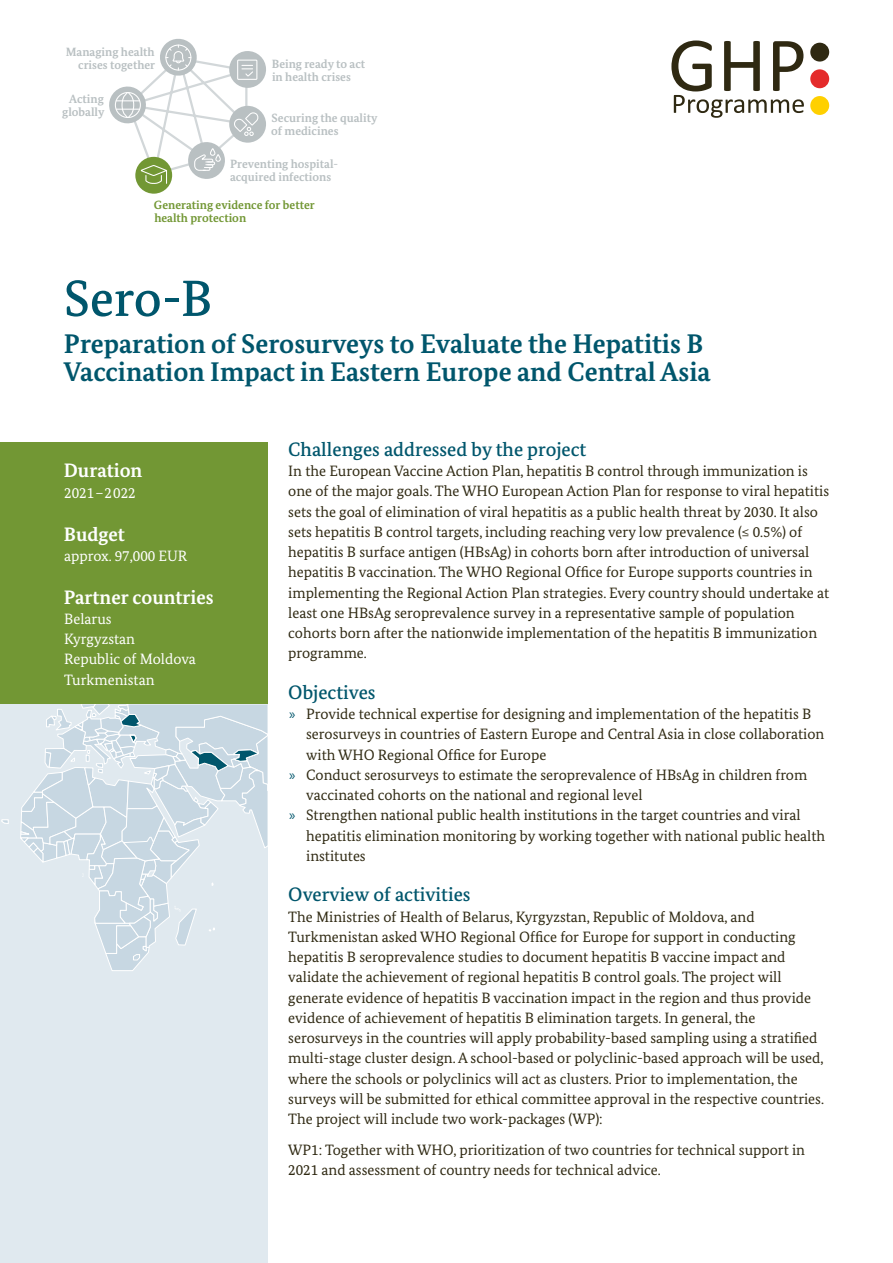
<style>
.page{position:relative;width:893px;height:1263px;background:#fff}
.page>*{position:absolute;margin:0;border:0;box-sizing:border-box;transform-origin:0 0}
.Ueberschriften_B_H1_Projektname{font:500 51px "Bundes Serif";color:#00566c}
.Ueberschriften_D_P_Erlaueterung{font:700 27px/28.3px "Bundes Serif";color:#00566c}
.Ueberschriften_H2_Textheadlines{font:500 19.5px "Bundes Serif";color:#00566c}
.Ueberschriften_H2_Specs{font:700 19.5px "Bundes Serif";color:#fff}
.Copies_P-Copy{font:15px/20.2px "Bundes Serif";color:#2f2912}
.t1{font:15px "Bundes Serif";color:#fff}
.t2{font:700 12px/12.9px "Bundes Serif";color:#b9c0c2}
.t3{font:700 12px/12.9px "Bundes Serif";color:#729734}
.s1{font-family:"Myriad Pro";color:#00566c}
</style>
<div class="page">
<svg style="left:671px;top:41px;width:133px;height:77px"></svg>
<div style="left:810px;top:43px;width:19px;height:19px;background:#2f2912;border-radius:50%"></div>
<div style="left:810px;top:69px;width:19px;height:19px;background:#e42b2b;border-radius:50%"></div>
<div style="left:810px;top:96px;width:19px;height:19px;background:#ffd000;border-radius:50%"></div>
<div style="left:229px;top:105px;width:37px;height:38px;background:#b9c0c2;border-radius:50%"></div>
<div style="left:229px;top:51px;width:37px;height:37px;background:#b9c0c2;border-radius:50%"></div>
<div style="left:135px;top:156px;width:37px;height:38px;background:#729734;border-radius:50%"></div>
<svg style="left:109px;top:39px;width:151px;height:145px"></svg>
<div style="left:0;top:442px;width:267px;height:263px;background:#729734"></div>
<div style="left:0;top:705px;width:267px;height:558px;background:#e0e9ef"></div>
<svg style="left:1px;top:819px;width:8px;height:5px"></svg>
<svg style="left:20px;top:705px;width:247px;height:266px"></svg>
<p class="t2" style="left:66px;top:45px;width:91px;text-align:right">Managing health crises together</p>
<p class="t2" style="left:62px;top:92px;width:44px;text-align:center">Acting globally</p>
<p class="t2" style="left:272px;top:57px;width:95px">Being ready to act in health crises</p>
<p class="t2" style="left:271px;top:112px;width:108px">Securing the quality of medicines</p>
<p class="t2" style="left:230px;top:157px;width:110px">Preventing hospital&shy;acquired infections</p>
<p class="t3" style="left:154px;top:198px;width:162px">Generating evidence for better health protection</p>
<h1 class="Ueberschriften_B_H1_Projektname" style="left:64px;top:267px;width:150px">Sero-B</h1>
<p class="Ueberschriften_D_P_Erlaueterung" style="left:64px;top:329px;width:648px">Preparation of Serosurveys to Evaluate the Hepatitis B<br>Vaccination Impact in Eastern Europe and Central Asia</p>
<h2 class="Ueberschriften_H2_Specs" style="left:64px;top:459px;width:80px">Duration</h2>
<p class="t1" style="left:64px;top:483px;width:73px">2021–2022</p>
<h2 class="Ueberschriften_H2_Specs" style="left:64px;top:522px;width:63px">Budget</h2>
<p class="t1" style="left:64px;top:546px;width:125px">approx. 97,000 EUR</p>
<h2 class="Ueberschriften_H2_Specs" style="left:64px;top:585px;width:151px">Partner countries</h2>
<p class="t1" style="left:64px;top:610px;width:49px">Belarus</p>
<p class="t1" style="left:64px;top:630px;width:72px">Kyrgyzstan</p>
<p class="t1" style="left:64px;top:650px;width:133px">Republic of Moldova</p>
<p class="t1" style="left:64px;top:670px;width:92px">Turkmenistan</p>
<h2 class="Ueberschriften_H2_Textheadlines" style="left:288px;top:437px;width:300px">Challenges addressed by the project</h2>
<p class="Copies_P-Copy" style="left:288px;top:461px;width:542px">In the European Vaccine Action Plan, hepatitis B control through immunization is one of the major goals. The WHO European Action Plan for response to viral hepatitis sets the goal of elimination of viral hepatitis as a public health threat by 2030. It also sets hepatitis B control targets, including reaching very low prevalence (≤ 0.5%) of hepatitis B surface antigen (HBsAg) in cohorts born after introduction of universal hepatitis B vaccination. The WHO Regional Office for Europe supports countries in implementing the Regional Action Plan strategies. Every country should undertake at least one HBsAg seroprevalence survey in a representative sample of population cohorts born after the nationwide implementation of the hepatitis B immunization programme.</p>
<h2 class="Ueberschriften_H2_Textheadlines" style="left:288px;top:680px;width:89px">Objectives</h2>
<p class="Copies_P-Copy" style="left:306px;top:704px;width:520px;text-indent:-17px"><span class="s1">»</span> Provide technical expertise for designing and implementation of the hepatitis B serosurveys in countries of Eastern Europe and Central Asia in close collaboration with WHO Regional Office for Europe</p>
<p class="Copies_P-Copy" style="left:306px;top:764px;width:503px;text-indent:-17px"><span class="s1">»</span> Conduct serosurveys to estimate the seroprevalence of HBsAg in children from vaccinated cohorts on the national and regional level</p>
<p class="Copies_P-Copy" style="left:306px;top:805px;width:520px;text-indent:-17px"><span class="s1">»</span> Strengthen national public health institutions in the target countries and viral hepatitis elimination monitoring by working together with national public health institutes</p>
<h2 class="Ueberschriften_H2_Textheadlines" style="left:288px;top:883px;width:184px">Overview of activities</h2>
<p class="Copies_P-Copy" style="left:288px;top:906px;width:537px">The Ministries of Health of Belarus, Kyrgyzstan, Republic of Moldova, and Turkmenistan asked WHO Regional Office for Europe for support in conducting hepatitis B seroprevalence studies to document hepatitis B vaccine impact and validate the achievement of regional hepatitis B control goals. The project will generate evidence of hepatitis B vaccination impact in the region and thus provide evidence of achievement of hepatitis B elimination targets. In general, the serosurveys in the countries will apply probability-based sampling using a stratified multi-stage cluster design. A school-based or polyclinic-based approach will be used, where the schools or polyclinics will act as clusters. Prior to implementation, the surveys will be submitted for ethical committee approval in the respective countries.<br>The project will include two work-packages (WP):</p>
<p class="Copies_P-Copy" style="left:288px;top:1139px;width:518px">WP1: Together with WHO, prioritization of two countries for technical support in<br>2021 and assessment of country needs for technical advice.</p>
</div>
